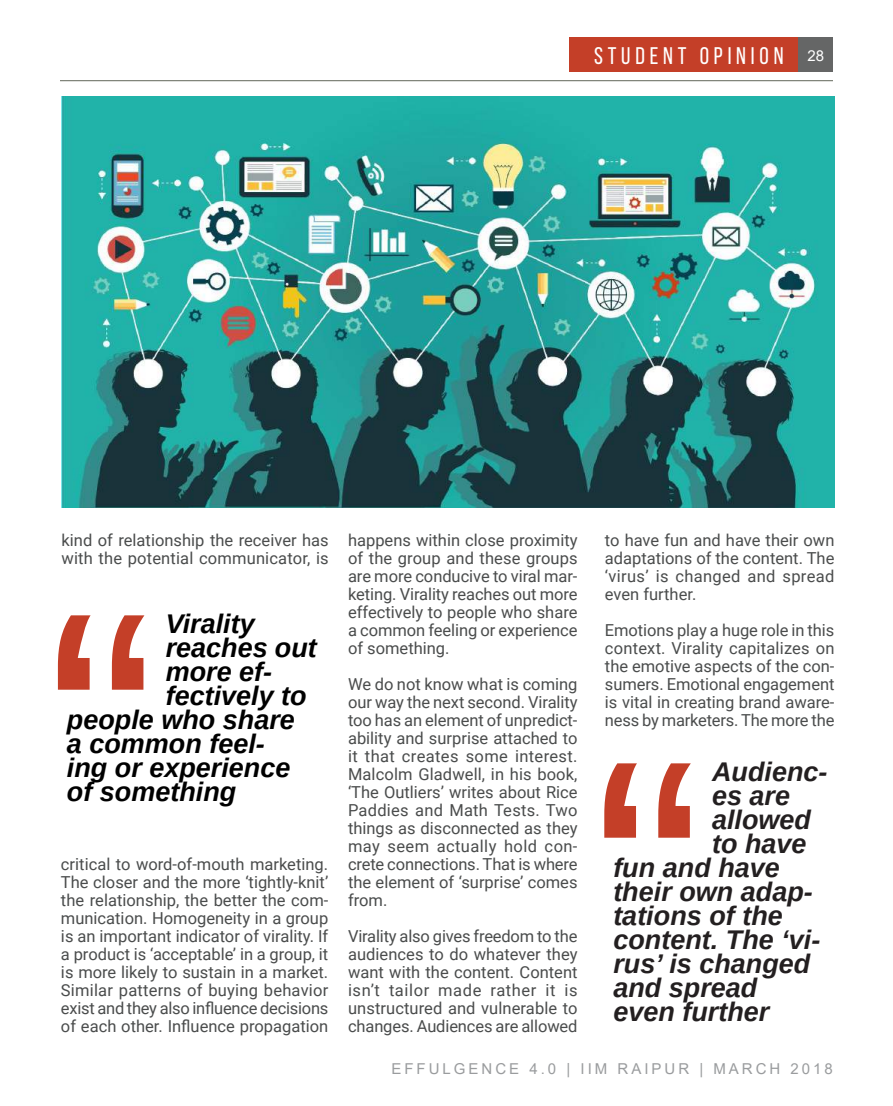
<style>
.page{position:relative;width:893px;height:1106px;background:#fff}
.page>*{position:absolute;margin:0;border:0;box-sizing:border-box;transform-origin:0 0}
.t1{font:italic 700 27px "Arimo";color:#231f20}
.t2{font:italic 700 27px "Arimo";color:#000}
.t3{font:24px "Bebas Neue";letter-spacing:.2em;color:#fff}
.t4{font:16.5px/18px "Roboto";color:#4a4c4c;text-align:justify}
.t5{font:15px "Arial";letter-spacing:.2em;color:#9a9c9e}
.s1{font-family:"Arial";font-size:15px}
</style>
<div class="page">
<hr style="left:60px;top:80px;width:773px;height:1px;background:#73776c">
<div style="left:569px;top:38px;width:229px;height:34px;background:#c43f28"></div>
<div style="left:798px;top:38px;width:35px;height:34px;background:#656666"></div>
<img style="left:61px;top:96px;width:773px;height:412px">
<svg style="left:58px;top:615px;width:86px;height:74px"></svg>
<svg style="left:604px;top:763px;width:87px;height:74px"></svg>
<h2 class="t3" style="left:594px;top:42px;width:231px">STUDENT OPINION <span class="s1">28</span></h2>
<p class="t4" style="left:61px;top:531px;width:269px">kind of relationship the receiver has with the potential communicator, is</p>
<h1 class="t2" style="left:166px;top:605px;width:91px">Virality</h1>
<h1 class="t2" style="left:166px;top:629px;width:153px">reaches out</h1>
<h1 class="t2" style="left:166px;top:653px;width:108px">more ef-</h1>
<h1 class="t2" style="left:166px;top:677px;width:143px">fectively to</h1>
<h1 class="t2" style="left:67px;top:701px;width:230px">people who share</h1>
<h1 class="t2" style="left:67px;top:725px;width:200px">a common feel-</h1>
<h1 class="t2" style="left:67px;top:749px;width:225px">ing or experience</h1>
<h1 class="t2" style="left:67px;top:773px;width:171px">of something</h1>
<p class="t4" style="left:61px;top:855px;width:269px">critical to word-of-mouth marketing.<br>The closer and the more ‘tightly-knit’ the relationship, the better the com&shy;munication. Homogeneity in a group is an important indicator of virality. If a product is ‘acceptable’ in a group, it is more likely to sustain in a market.<br>Similar patterns of buying behavior exist and they also influence decisions of each other. Influence propagation</p>
<p class="t4" style="left:348px;top:531px;width:231px">happens within close proximity of the group and these groups are more conducive to viral mar&shy;keting. Virality reaches out more effectively to people who share a common feeling or experience of something.</p>
<p class="t4" style="left:348px;top:675px;width:231px">We do not know what is coming our way the next second. Virality too has an element of unpredict&shy;ability and surprise attached to it that creates some interest.<br>Malcolm Gladwell, in his book, ‘The Outliers’ writes about Rice Paddies and Math Tests. Two things as disconnected as they may seem actually hold con&shy;crete connections. That is where the element of ‘surprise’ comes from.</p>
<p class="t4" style="left:348px;top:927px;width:231px">Virality also gives freedom to the audiences to do whatever they want with the content. Content isn’t tailor made rather it is unstructured and vulnerable to changes. Audiences are allowed</p>
<p class="t4" style="left:605px;top:531px;width:231px">to have fun and have their own adaptations of the content. The ‘virus’ is changed and spread even further.</p>
<p class="t4" style="left:605px;top:621px;width:231px">Emotions play a huge role in this context. Virality capitalizes on the emotive aspects of the con&shy;sumers. Emotional engagement is vital in creating brand aware&shy;ness by marketers. The more the</p>
<h1 class="t1" style="left:712px;top:753px;width:117px">Audienc-</h1>
<h1 class="t1" style="left:712px;top:777px;width:80px">es are</h1>
<h1 class="t1" style="left:712px;top:801px;width:101px">allowed</h1>
<h1 class="t1" style="left:712px;top:825px;width:96px">to have</h1>
<h1 class="t1" style="left:613px;top:849px;width:168px">fun and have</h1>
<h1 class="t1" style="left:613px;top:873px;width:201px">their own adap-</h1>
<h1 class="t1" style="left:613px;top:897px;width:171px">tations of the</h1>
<h1 class="t1" style="left:613px;top:921px;width:209px">content. The ‘vi-</h1>
<h1 class="t1" style="left:613px;top:945px;width:199px">rus’ is changed</h1>
<h1 class="t1" style="left:613px;top:969px;width:146px">and spread</h1>
<h1 class="t1" style="left:613px;top:993px;width:158px">even further</h1>
<p class="t5" style="left:391px;top:1058px;width:443px">EFFULGENCE 4.0 | IIM RAIPUR | MARCH 2018</p>
</div>
